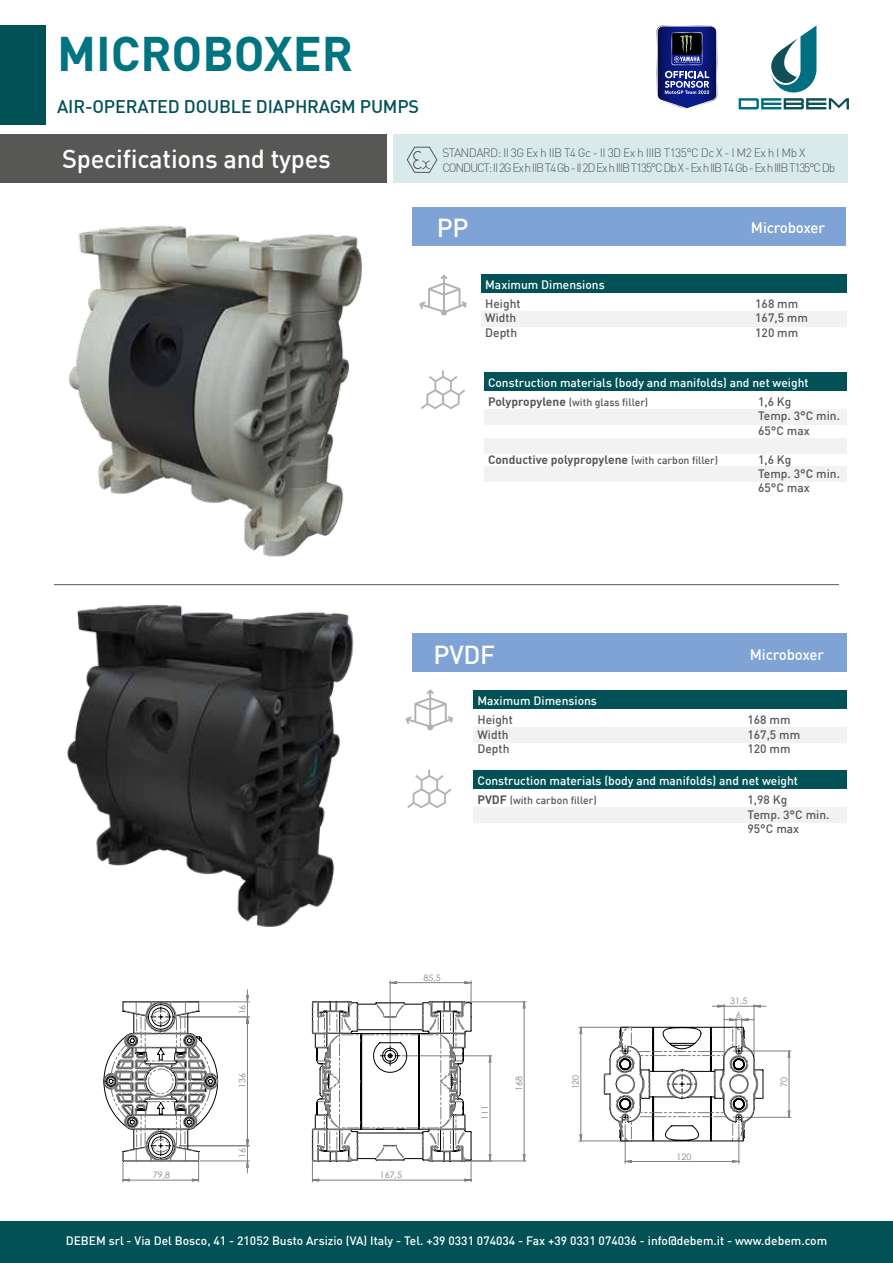
<style>
.page{position:relative;width:893px;height:1263px;background:#fff}
.page>*{position:absolute;margin:0;border:0;box-sizing:border-box;transform-origin:0 0}
.t1{font:700 48px "DIN Pro";color:#007481}
.t2{font:500 25.5px "DIN";letter-spacing:-.01em;color:#fff}
.t3{font:500 18px "DIN";letter-spacing:-.01em;color:#025157}
.t4{font:500 15px "DIN";letter-spacing:-.01em;color:#fff}
.t5{font:500 12px "DIN";color:#fff}
.t6{font:500 12px/14.4px "DIN";color:#575756}
.t7{font:300 12px/14.4px "DIN";letter-spacing:-.1em;color:#575756}
.t8{font:700 12px "DIN";color:#575756}
.t9{font:500 10.5px "DIN";color:#575756}
.t10{font:8.85px "Century Gothic";color:#808080}
.s1{font-weight:700;font-size:12px}
.s2{font-weight:500;font-size:10.5px}
.s3{font-family:"DIN Pro";font-weight:700;font-size:12px}
</style>
<div class="page">
<svg style="left:656px;top:25px;width:61px;height:84px;background:#404a87"></svg>
<svg style="left:739px;top:25px;width:110px;height:84px"></svg>
<div style="left:0;top:25px;width:46px;height:100px;background:#025157"></div>
<div style="left:0;top:134px;width:387px;height:49px;background:#575756"></div>
<div style="left:394px;top:134px;width:454px;height:49px;background:#d9eaec"></div>
<div style="left:0;top:1221px;width:893px;height:42px;background:#025157"></div>
<svg style="left:406px;top:146px;width:32px;height:27px"></svg>
<hr style="left:54px;top:584px;width:785px;height:1px;background:#575756">
<div style="left:481px;top:311px;width:365px;height:16px;background:#f2f2f2"></div>
<div style="left:484px;top:409px;width:362px;height:16px;background:#f2f2f2"></div>
<div style="left:484px;top:438px;width:362px;height:16px;background:#f2f2f2"></div>
<div style="left:484px;top:466px;width:362px;height:16px;background:#f2f2f2"></div>
<div style="left:481px;top:275px;width:365px;height:18px;background:#025157"></div>
<div style="left:484px;top:373px;width:362px;height:18px;background:#025157"></div>
<div style="left:413px;top:207px;width:433px;height:39px;background:#80a3d6"></div>
<img style="left:69px;top:225px;width:293px;height:332px">
<svg style="left:419px;top:275px;width:48px;height:40px"></svg>
<svg style="left:421px;top:370px;width:44px;height:39px"></svg>
<div style="left:473px;top:727px;width:374px;height:16px;background:#f2f2f2"></div>
<div style="left:473px;top:807px;width:374px;height:16px;background:#f2f2f2"></div>
<div style="left:473px;top:691px;width:374px;height:18px;background:#025157"></div>
<div style="left:473px;top:771px;width:374px;height:18px;background:#025157"></div>
<div style="left:413px;top:634px;width:434px;height:38px;background:#80a3d6"></div>
<img style="left:67px;top:604px;width:287px;height:323px">
<svg style="left:405px;top:689px;width:48px;height:41px"></svg>
<svg style="left:407px;top:769px;width:44px;height:39px"></svg>
<hr style="left:524px;top:1002px;width:1px;height:159px;background:#808080">
<hr style="left:466px;top:1161px;width:60px;height:1px;background:#808080">
<hr style="left:466px;top:1001px;width:60px;height:1px;background:#808080">
<svg style="left:312px;top:980px;width:180px;height:202px"></svg>
<hr style="left:247px;top:1017px;width:1px;height:129px;background:#808080">
<svg style="left:246px;top:1134px;width:3px;height:39px"></svg>
<hr style="left:200px;top:1161px;width:49px;height:1px;background:#808080">
<hr style="left:179px;top:1145px;width:70px;height:1px;background:#808080">
<svg style="left:246px;top:990px;width:3px;height:39px"></svg>
<hr style="left:179px;top:1017px;width:70px;height:1px;background:#808080">
<hr style="left:187px;top:1001px;width:62px;height:1px;background:#808080">
<svg style="left:103px;top:1001px;width:115px;height:181px"></svg>
<svg style="left:579px;top:1134px;width:2px;height:7px"></svg>
<hr style="left:581px;top:1027px;width:1px;height:114px;background:#808080">
<hr style="left:579px;top:1141px;width:50px;height:1px;background:#808080">
<hr style="left:579px;top:1027px;width:50px;height:1px;background:#808080">
<hr style="left:789px;top:1051px;width:1px;height:66px;background:#808080">
<hr style="left:746px;top:1117px;width:45px;height:1px;background:#808080">
<hr style="left:746px;top:1051px;width:45px;height:1px;background:#808080">
<svg style="left:604px;top:1004px;width:162px;height:160px"></svg>
<h1 class="t1" style="left:57px;top:14px;width:298px">MICROBOXER</h1>
<h3 class="t3" style="left:57px;top:95px;width:363px">AIR-OPERATED DOUBLE DIAPHRAGM PUMPS</h3>
<h2 class="t2" style="left:62px;top:142px;width:270px">Specifications and types</h2>
<p class="t7" style="left:442px;top:145px;width:394px">STANDARD: II 3G Ex h IIB T4 Gc - II 3D Ex h IIIB T135°C Dc X - I M2 Ex h I Mb X<br>CONDUCT: II2G Ex h IIB T4 Gb - II2D Ex h IIIB T135°C Db X - Ex h IIB T4 Gb - Ex h IIIB T135°C Db</p>
<h2 class="t2" style="left:437px;top:212px;width:33px">PP</h2>
<p class="t4" style="left:751px;top:218px;width:76px">Microboxer</p>
<p class="t5" style="left:485px;top:277px;width:121px">Maximum Dimensions</p>
<p class="t6" style="left:485px;top:296px;width:37px">Height</p>
<p class="t6" style="left:755px;top:296px;width:45px">168 mm</p>
<p class="t6" style="left:485px;top:311px;width:33px">Width</p>
<p class="t6" style="left:755px;top:311px;width:54px">167,5 mm</p>
<p class="t6" style="left:485px;top:325px;width:33px">Depth</p>
<p class="t6" style="left:755px;top:325px;width:45px">120 mm</p>
<p class="t5" style="left:488px;top:375px;width:322px">Construction materials (body and manifolds) and net weight</p>
<p class="t9" style="left:488px;top:396px;width:162px"><span class="s1">Polypropylene</span> (with glass filler)</p>
<p class="t6" style="left:758px;top:394px;width:84px">1,6 Kg<br>Temp. 3°C min.<br>65°C max</p>
<p class="t8" style="left:488px;top:451px;width:232px">Conductive polypropylene <span class="s2">(with carbon filler)</span></p>
<p class="t6" style="left:758px;top:452px;width:84px">1,6 Kg<br>Temp. 3°C min.<br>65°C max</p>
<h2 class="t2" style="left:434px;top:638px;width:63px">PVDF</h2>
<p class="t5" style="left:477px;top:693px;width:121px">Maximum Dimensions</p>
<p class="t6" style="left:477px;top:712px;width:37px">Height</p>
<p class="t6" style="left:747px;top:712px;width:45px">168 mm</p>
<p class="t6" style="left:477px;top:727px;width:33px">Width</p>
<p class="t6" style="left:747px;top:727px;width:54px">167,5 mm</p>
<p class="t6" style="left:477px;top:741px;width:33px">Depth</p>
<p class="t6" style="left:747px;top:741px;width:45px">120 mm</p>
<p class="t5" style="left:477px;top:773px;width:322px">Construction materials (body and manifolds) and net weight</p>
<p class="t9" style="left:477px;top:794px;width:121px"><span class="s3">PVDF</span> (with carbon filler)</p>
<p class="t6" style="left:747px;top:792px;width:84px">1,98 Kg<br>Temp. 3°C min.<br>95°C max</p>
<p class="t4" style="left:750px;top:645px;width:76px">Microboxer</p>
<p class="t10" style="left:153px;top:1169px;width:19px">79,8</p>
<p class="t10" style="left:236px;top:1014px;width:11px;rotate:-90deg">16</p>
<p class="t10" style="left:236px;top:1087px;width:16px;rotate:-90deg">136</p>
<p class="t10" style="left:236px;top:1158px;width:11px;rotate:-90deg">16</p>
<p class="t10" style="left:424px;top:971px;width:19px">85,5</p>
<p class="t10" style="left:380px;top:1169px;width:24px">167,5</p>
<p class="t10" style="left:479px;top:1120px;width:16px;rotate:-90deg">111</p>
<p class="t10" style="left:513px;top:1091px;width:16px;rotate:-90deg">168</p>
<p class="t10" style="left:570px;top:1089px;width:16px;rotate:-90deg">120</p>
<p class="t10" style="left:677px;top:1150px;width:16px">120</p>
<p class="t10" style="left:730px;top:995px;width:19px">31,5</p>
<p class="t10" style="left:736px;top:1008px;width:6px">6</p>
<p class="t10" style="left:778px;top:1087px;width:11px;rotate:-90deg">70</p>
<p class="t5" style="left:66px;top:1233px;width:763px">DEBEM srl - Via Del Bosco, 41 - 21052 Busto Arsizio (VA) Italy - Tel. +39 0331 074034 - Fax +39 0331 074036 - info@debem.it - www.debem.com</p>
</div>
